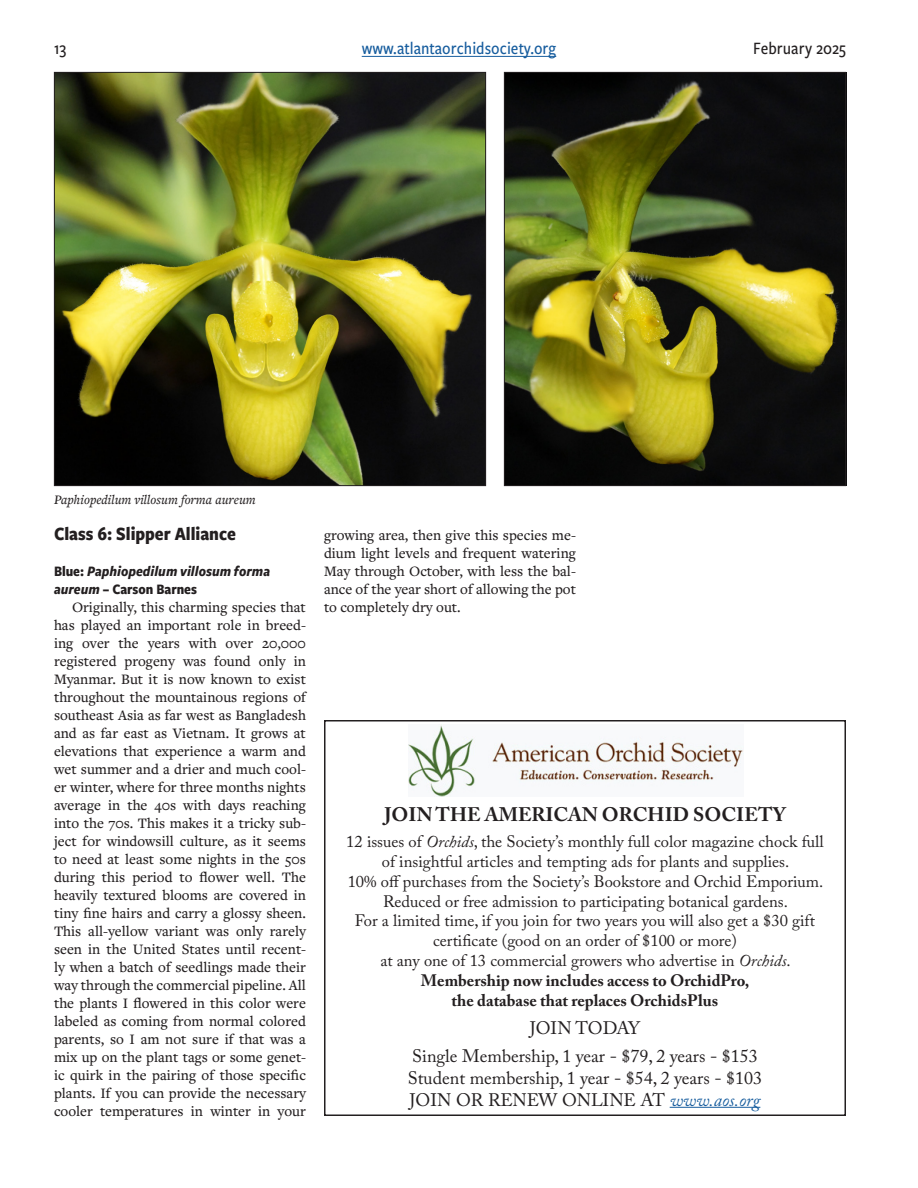
<style>
.page{position:relative;width:918px;height:1188px;background:#fff}
.page>*{position:absolute;margin:0;border:0;box-sizing:border-box;transform-origin:0 0}
.t1{font:700 19.5px "Adobe Caslon Pro";color:#231f20}
.class{font:700 19.5px "Freight Sans Cnd Pro";color:#231f20}
.t2{font:18px "Adobe Caslon Pro";color:#231f20}
.t3{font:500 18px "Freight Sans Cnd Pro";color:#175d9e}
.t4{font:500 18px "Freight Sans Cnd Pro";color:#231f20}
.t5{font:16.5px/19.8px "Adobe Caslon Pro";color:#231f20;text-align:center}
.text{font:500 15px/18px "Freight Text Pro";color:#231f20;text-align:justify}
.ribbon_title{font:italic 700 15px/18px "Freight Sans Cnd Pro";color:#231f20}
.t6{font:italic 500 13.5px "Freight Text Pro";color:#231f20}
.s1{font-style:normal}
.s2{font-style:italic}
.s3{font-weight:700}
.s4{font-style:italic;color:#175d9e}
</style>
<div class="page">
<hr style="left:362px;top:56px;width:194px;height:1px;background:#175d9e">
<img style="left:56px;top:74px;width:428px;height:410px">
<img style="left:506px;top:74px;width:338px;height:410px">
<div style="left:504px;top:72px;width:342px;height:414px;border:1px solid #231f20"></div>
<hr style="left:670px;top:1107px;width:90px;height:1px;background:#175d9e">
<div style="left:324px;top:720px;width:522px;height:396px;border:2px solid #231f20"></div>
<img style="left:409px;top:724px;width:334px;height:73px">
<p class="t4" style="left:54px;top:36px;width:14px">13</p>
<p class="t3" style="left:362px;top:36px;width:196px">www.atlantaorchidsociety.org</p>
<p class="t4" style="left:753px;top:36px;width:94px">February 2025</p>
<p class="t6" style="left:54px;top:491px;width:203px">Paphiopedilum villosum forma aureum</p>
<p class="class" style="left:54px;top:520px;width:184px">Class 6: Slipper Alliance</p>
<p class="ribbon_title" style="left:54px;top:561px;width:218px"><span class="s1">Blue:</span> Paphiopedilum villosum forma aureum <span class="s1">– Carson Barnes</span></p>
<p class="text" style="left:54px;top:598px;width:254px;text-indent:18px">Originally, this charming species that has played an important role in breed&shy;ing over the years with over 20,000 registered progeny was found only in Myanmar. But it is now known to exist throughout the mountainous regions of southeast Asia as far west as Bangladesh and as far east as Vietnam. It grows at elevations that experience a warm and wet summer and a drier and much cool&shy;er winter, where for three months nights average in the 40s with days reaching into the 70s. This makes it a tricky sub&shy;ject for windowsill culture, as it seems to need at least some nights in the 50s during this period to flower well. The heavily textured blooms are covered in tiny fine hairs and carry a glossy sheen.<br>This all-yellow variant was only rarely seen in the United States until recent&shy;ly when a batch of seedlings made their way through the commercial pipeline. All the plants I flowered in this color were labeled as coming from normal colored parents, so I am not sure if that was a mix up on the plant tags or some genet&shy;ic quirk in the pairing of those specific plants. If you can provide the necessary cooler temperatures in winter in your</p>
<p class="text" style="left:324px;top:526px;width:254px">growing area, then give this species me&shy;dium light levels and frequent watering May through October, with less the bal&shy;ance of the year short of allowing the pot to completely dry out.</p>
<p class="t1" style="left:385px;top:803px;width:402px">JOIN THE AMERICAN ORCHID SOCIETY</p>
<p class="t5" style="left:346px;top:832px;width:479px">12 issues of <span class="s2">Orchids</span>, the Society’s monthly full color magazine chock full of insightful articles and tempting ads for plants and supplies.<br>10% off purchases from the Society’s Bookstore and Orchid Emporium.<br>Reduced or free admission to participating botanical gardens.<br>For a limited time, if you join for two years you will also get a $30 gift certificate (good on an order of $100 or more)<br>at any one of 13 commercial growers who advertise in <span class="s2">Orchids</span>.<br><span class="s3">Membership now includes access to OrchidPro,<br>the database that replaces OrchidsPlus</span></p>
<p class="t2" style="left:530px;top:1017px;width:112px">JOIN TODAY</p>
<p class="t2" style="left:412px;top:1046px;width:347px">Single Membership, 1 year - $79, 2 years - $153</p>
<p class="t2" style="left:408px;top:1067px;width:356px">Student membership, 1 year - $54, 2 years - $103</p>
<p class="t2" style="left:410px;top:1089px;width:352px">JOIN OR RENEW ONLINE AT <span class="s4">www.aos.org</span></p>
</div>
